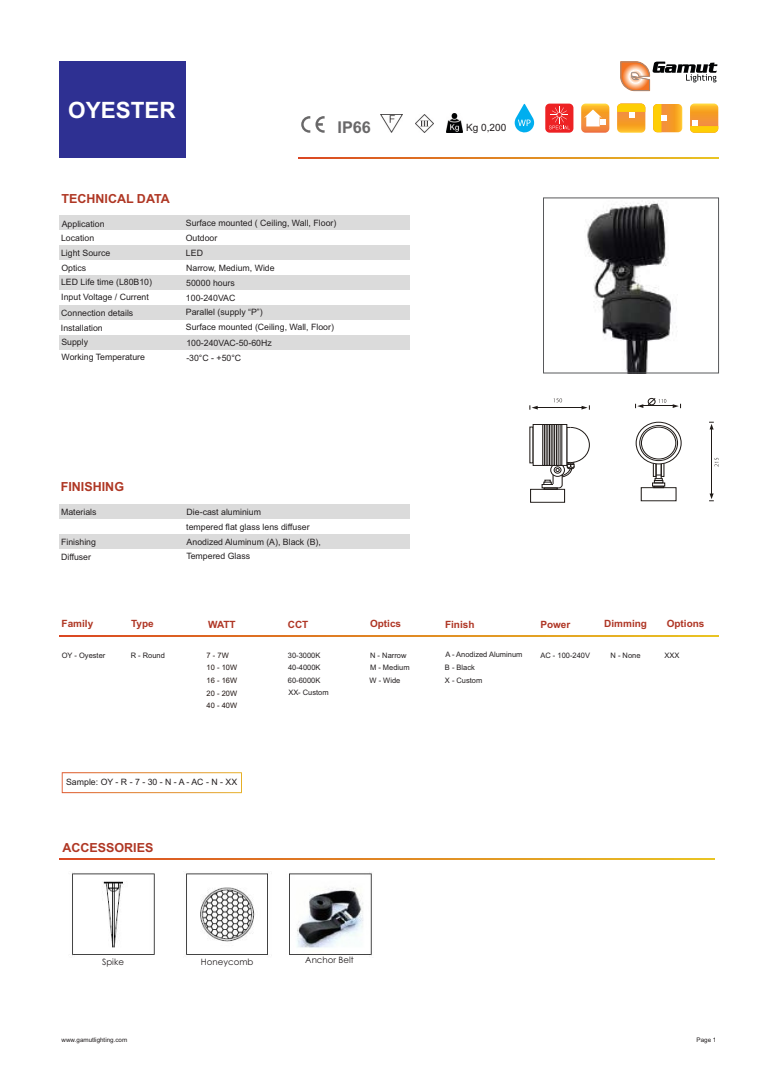
<style>
.page{position:relative;width:779px;height:1088px;background:#fff}
.page>*{position:absolute;margin:0;border:0;box-sizing:border-box;transform-origin:0 0}
.t1{font:700 22.5px "Arial";color:#fff}
.t2{font:700 16.25px "Arial";color:#696869}
.t3{font:700 12.5px "Arial";color:#af3724}
.t4{font:700 10px "Arial";color:#af3625}
.t5{font:10px "Arial";color:#231f20}
.t6{font:700 10px "Arial";color:#af3724}
.t7{font:8.75px/14.6px "Arial";color:#231f20}
.t8{font:8.75px "Century Gothic";color:#231f20}
.t9{font:7.5px/12.5px "Arial";color:#231f20}
.t10{font:7.5px/12.6px "Arial";color:#221714}
.t11{font:6.25px "Arial";color:#231f20}
</style>
<div class="page">
<svg style="left:59px;top:635px;width:659px;height:1px"></svg>
<svg style="left:62px;top:772px;width:180px;height:21px"></svg>
<img style="left:584px;top:197px;width:93px;height:174px">
<svg style="left:690px;top:104px;width:28px;height:29px"></svg>
<svg style="left:690px;top:121px;width:28px;height:12px"></svg>
<svg style="left:298px;top:158px;width:420px;height:1px"></svg>
<svg style="left:301px;top:116px;width:23px;height:17px"></svg>
<img style="left:446px;top:114px;width:17px;height:18px">
<svg style="left:620px;top:61px;width:97px;height:30px"></svg>
<div style="left:59px;top:62px;width:127px;height:96px;background:#2e3092"></div>
<svg style="left:653px;top:104px;width:29px;height:28px"></svg>
<svg style="left:653px;top:104px;width:13px;height:28px"></svg>
<svg style="left:617px;top:104px;width:28px;height:29px"></svg>
<svg style="left:617px;top:104px;width:28px;height:13px"></svg>
<svg style="left:581px;top:104px;width:28px;height:29px"></svg>
<svg style="left:584px;top:109px;width:22px;height:17px"></svg>
<div style="left:545px;top:104px;width:28px;height:29px;background:#ed2224;border-radius:4px"></div>
<svg style="left:549px;top:106px;width:21px;height:23px"></svg>
<svg style="left:515px;top:104px;width:19px;height:29px"></svg>
<img style="left:381px;top:114px;width:21px;height:19px">
<img style="left:415px;top:114px;width:19px;height:19px">
<div style="left:543px;top:198px;width:176px;height:175px;border:1px solid #58595b"></div>
<div style="left:59px;top:215px;width:350px;height:15px;background:#dbdbdb"></div>
<div style="left:59px;top:245px;width:350px;height:15px;background:#dbdbdb"></div>
<div style="left:59px;top:275px;width:350px;height:15px;background:#dbdbdb"></div>
<div style="left:59px;top:305px;width:350px;height:15px;background:#dbdbdb"></div>
<div style="left:59px;top:335px;width:350px;height:15px;background:#dbdbdb"></div>
<div style="left:59px;top:504px;width:350px;height:15px;background:#dbdbdb"></div>
<div style="left:59px;top:534px;width:350px;height:15px;background:#dbdbdb"></div>
<svg style="left:59px;top:858px;width:655px;height:1px"></svg>
<div style="left:530px;top:489px;width:35px;height:13px;border:1px solid #1f1a17"></div>
<svg style="left:529px;top:424px;width:61px;height:65px"></svg>
<svg style="left:581px;top:405px;width:9px;height:5px"></svg>
<hr style="left:536px;top:407px;width:47px;height:1px;background:#1f1a17">
<svg style="left:529px;top:405px;width:8px;height:5px"></svg>
<svg style="left:553px;top:398px;width:9px;height:4px"></svg>
<div style="left:639px;top:425px;width:39px;height:36px;border:1px solid #1f1a17;border-radius:50%"></div>
<div style="left:652px;top:482px;width:13px;height:4px;border:1px solid #1f1a17"></div>
<div style="left:641px;top:487px;width:35px;height:14px;border:1px solid #1f1a17"></div>
<div style="left:641px;top:427px;width:35px;height:32px;border:1px solid #1f1a17;border-radius:50%"></div>
<svg style="left:652px;top:463px;width:12px;height:25px"></svg>
<div style="left:636px;top:422px;width:45px;height:42px;border:1px solid #1f1a17;border-radius:50%"></div>
<svg style="left:673px;top:404px;width:8px;height:4px"></svg>
<hr style="left:642px;top:405px;width:32px;height:1px;background:#1f1a17">
<svg style="left:635px;top:397px;width:31px;height:11px"></svg>
<div style="left:648px;top:398px;width:7px;height:7px;border:1px solid #1f1a17;border-radius:50%"></div>
<svg style="left:709px;top:422px;width:5px;height:7px"></svg>
<hr style="left:711px;top:428px;width:1px;height:67px;background:#1f1a17">
<svg style="left:709px;top:493px;width:5px;height:8px"></svg>
<svg style="left:714px;top:458px;width:4px;height:8px"></svg>
<img style="left:72px;top:872px;width:83px;height:84px">
<img style="left:186px;top:873px;width:82px;height:82px">
<img style="left:289px;top:872px;width:83px;height:84px">
<h1 class="t1" style="left:68px;top:102px;width:109px">OYESTER</h1>
<h2 class="t2" style="left:337px;top:121px;width:35px">IP66</h2>
<p class="t5" style="left:466px;top:123px;width:42px">Kg 0,200</p>
<h3 class="t3" style="left:61px;top:194px;width:110px">TECHNICAL DATA</h3>
<p class="t7" style="left:61px;top:217px;width:92px">Application<br>Location<br>Light Source<br>Optics<br>LED Life time (L80B10)</p>
<p class="t7" style="left:61px;top:306px;width:73px">Connection details</p>
<p class="t7" style="left:61px;top:290px;width:89px">Input Voltage / Current</p>
<p class="t7" style="left:61px;top:321px;width:86px">Installation<br>Supply<br>Working Temperature</p>
<p class="t7" style="left:186px;top:216px;width:152px;line-height:15px">Surface mounted ( Ceiling, Wall, Floor)<br>Outdoor<br>LED<br>Narrow, Medium, Wide<br>50000 hours</p>
<p class="t7" style="left:186px;top:305px;width:78px">Parallel (supply “P”)</p>
<p class="t7" style="left:186px;top:291px;width:51px">100-240VAC</p>
<p class="t7" style="left:186px;top:320px;width:149px;line-height:15.9px">Surface mounted (Ceiling, Wall, Floor)<br>100-240VAC-50-60Hz</p>
<p class="t7" style="left:186px;top:351px;width:56px">-30°C - +50°C</p>
<h3 class="t3" style="left:61px;top:482px;width:65px">FINISHING</h3>
<p class="t7" style="left:61px;top:505px;width:37px">Materials</p>
<p class="t7" style="left:61px;top:535px;width:37px">Finishing<br>Diffuser</p>
<p class="t7" style="left:186px;top:505px;width:136px;line-height:15px">Die-cast aluminium<br>tempered flat glass lens diffuser<br>Anodized Aluminum (A), Black (B),</p>
<p class="t7" style="left:186px;top:549px;width:65px">Tempered Glass</p>
<p class="t6" style="left:62px;top:620px;width:33px">Family</p>
<p class="t4" style="left:131px;top:620px;width:24px">Type</p>
<p class="t4" style="left:208px;top:621px;width:29px">WATT</p>
<p class="t4" style="left:288px;top:621px;width:22px">CCT</p>
<p class="t4" style="left:370px;top:620px;width:33px">Optics</p>
<p class="t9" style="left:369px;top:649px;width:42px">N - Narrow<br>M - Medium<br>W - Wide</p>
<p class="t4" style="left:604px;top:620px;width:44px">Dimming</p>
<p class="t4" style="left:666px;top:620px;width:39px">Options</p>
<p class="t4" style="left:445px;top:621px;width:31px">Finish</p>
<p class="t4" style="left:540px;top:621px;width:32px">Power</p>
<p class="t9" style="left:540px;top:649px;width:51px">AC - 100-240V</p>
<p class="t9" style="left:62px;top:649px;width:45px">OY - Oyester</p>
<p class="t9" style="left:131px;top:649px;width:36px">R - Round</p>
<p class="t9" style="left:288px;top:649px;width:34px">30-3000K</p>
<p class="t9" style="left:445px;top:648px;width:79px">A - Anodized Aluminum</p>
<p class="t9" style="left:610px;top:649px;width:32px">N - None</p>
<p class="t9" style="left:664px;top:649px;width:17px">XXX</p>
<p class="t9" style="left:288px;top:662px;width:42px">40-4000K<br>60-6000K<br>XX- Custom</p>
<p class="t10" style="left:207px;top:649px;width:32px">7 - 7W<br>10 - 10W<br>16 - 16W<br>20 - 20W<br>40 - 40W</p>
<p class="t9" style="left:445px;top:662px;width:39px">B - Black<br>X - Custom</p>
<p class="t7" style="left:66px;top:775px;width:172px">Sample: OY - R - 7 - 30 - N - A - AC - N - XX</p>
<h3 class="t3" style="left:62px;top:843px;width:92px">ACCESSORIES</h3>
<p class="t8" style="left:102px;top:958px;width:23px">Spike</p>
<p class="t8" style="left:201px;top:958px;width:54px">Honeycomb</p>
<p class="t8" style="left:305px;top:956px;width:50px">Anchor Belt</p>
<p class="t11" style="left:62px;top:1037px;width:67px">www.gamutlighting.com</p>
<p class="t11" style="left:696px;top:1037px;width:21px">Page 1</p>
</div>
